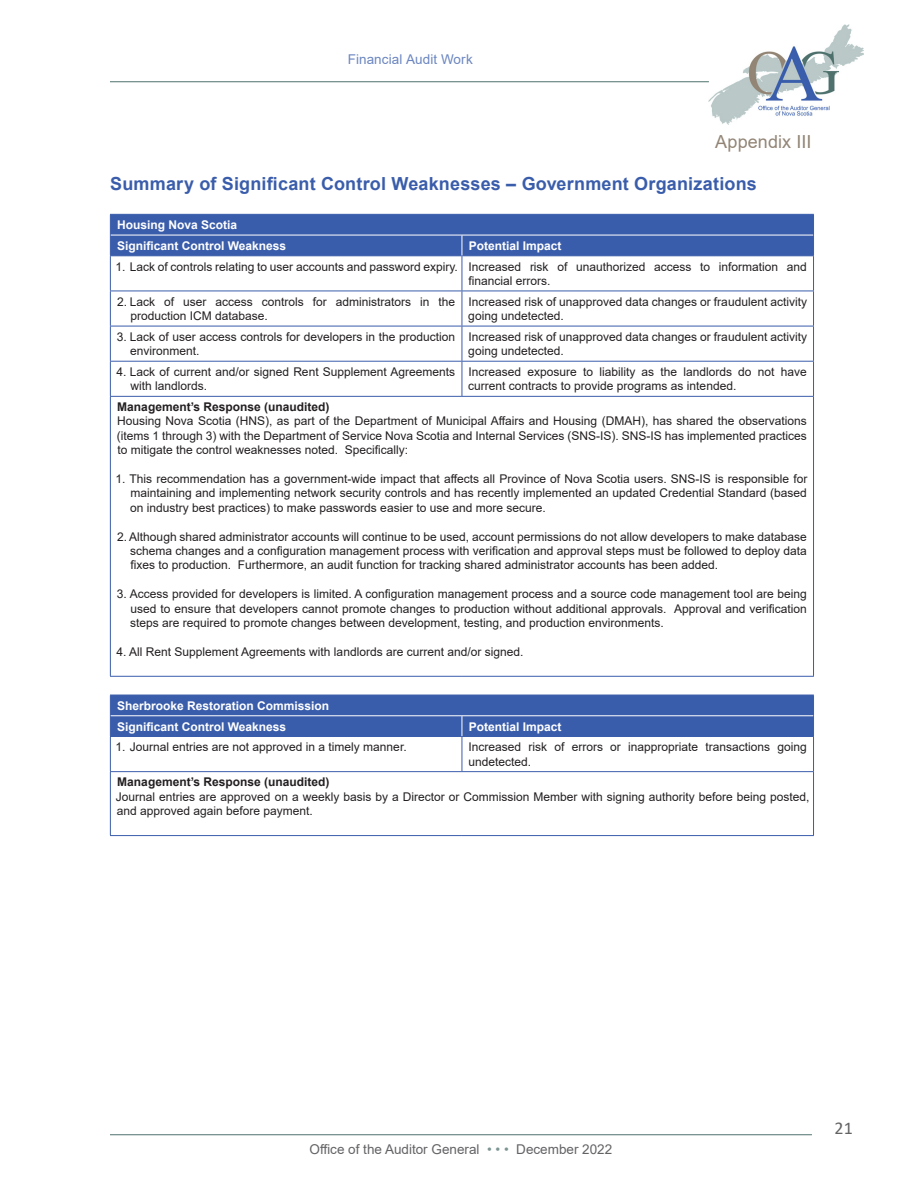
<style>
.page{position:relative;width:918px;height:1188px;background:#fff}
.page>*{position:absolute;margin:0;border:0;box-sizing:border-box;transform-origin:0 0}
.Heading_1{font:700 18px "Arial";letter-spacing:.01em;color:#3a5dab}
.Appendix_Title{font:18px "Arial";letter-spacing:.005em;color:#928576}
.t1{font:18px "Calibri";color:#636366}
.t2{font:13.5px "Arial";color:#636366}
.t3{font:13.5px "Arial";letter-spacing:.005em;color:#6b86c0}
.t4{font:12px/14.4px "Arial";color:#231f20}
.t5{font:700 12px "Arial";color:#fff}
.t6{font:700 12px "Arial";color:#231f20}
.s1{color:#7b9592}
</style>
<div class="page">
<img style="left:709px;top:24px;width:155px;height:101px">
<hr style="left:110px;top:81px;width:599px;height:1px;background:#4f726e">
<hr style="left:110px;top:1134px;width:702px;height:1px;background:#4f726e">
<hr style="left:110px;top:256px;width:1px;height:35px;background:#3a5dab">
<hr style="left:462px;top:256px;width:1px;height:35px;background:#3a5dab">
<hr style="left:813px;top:256px;width:1px;height:35px;background:#3a5dab">
<hr style="left:110px;top:291px;width:352px;height:1px;background:#3a5dab">
<hr style="left:110px;top:291px;width:1px;height:35px;background:#3a5dab">
<hr style="left:462px;top:291px;width:352px;height:1px;background:#3a5dab">
<hr style="left:462px;top:291px;width:1px;height:35px;background:#3a5dab">
<hr style="left:813px;top:291px;width:1px;height:35px;background:#3a5dab">
<hr style="left:110px;top:326px;width:352px;height:1px;background:#3a5dab">
<hr style="left:110px;top:326px;width:1px;height:35px;background:#3a5dab">
<hr style="left:462px;top:326px;width:352px;height:1px;background:#3a5dab">
<hr style="left:462px;top:326px;width:1px;height:35px;background:#3a5dab">
<hr style="left:813px;top:326px;width:1px;height:35px;background:#3a5dab">
<hr style="left:110px;top:361px;width:352px;height:1px;background:#3a5dab">
<hr style="left:110px;top:362px;width:1px;height:34px;background:#3a5dab">
<hr style="left:462px;top:361px;width:352px;height:1px;background:#3a5dab">
<hr style="left:462px;top:362px;width:1px;height:34px;background:#3a5dab">
<hr style="left:813px;top:362px;width:1px;height:34px;background:#3a5dab">
<hr style="left:110px;top:396px;width:352px;height:1px;background:#3a5dab">
<hr style="left:110px;top:397px;width:1px;height:279px;background:#3a5dab">
<hr style="left:462px;top:396px;width:352px;height:1px;background:#3a5dab">
<hr style="left:813px;top:397px;width:1px;height:279px;background:#3a5dab">
<hr style="left:110px;top:676px;width:352px;height:1px;background:#3a5dab">
<hr style="left:462px;top:676px;width:352px;height:1px;background:#3a5dab">
<svg style="left:110px;top:214px;width:704px;height:42px;background:#3f61ad"></svg>
<hr style="left:110px;top:737px;width:1px;height:34px;background:#3a5dab">
<hr style="left:462px;top:737px;width:1px;height:34px;background:#3a5dab">
<hr style="left:813px;top:737px;width:1px;height:34px;background:#3a5dab">
<hr style="left:110px;top:771px;width:352px;height:1px;background:#3a5dab">
<hr style="left:110px;top:772px;width:1px;height:63px;background:#3a5dab">
<hr style="left:462px;top:771px;width:352px;height:1px;background:#3a5dab">
<hr style="left:813px;top:772px;width:1px;height:63px;background:#3a5dab">
<hr style="left:110px;top:835px;width:352px;height:1px;background:#3a5dab">
<hr style="left:462px;top:835px;width:352px;height:1px;background:#3a5dab">
<div style="left:110px;top:695px;width:704px;height:42px;background:#3a5dab"></div>
<p class="t3" style="left:348px;top:50px;width:126px">Financial Audit Work</p>
<p class="Appendix_Title" style="left:715px;top:129px;width:98px">Appendix III</p>
<p class="Heading_1" style="left:110px;top:171px;width:648px">Summary of Significant Control Weaknesses – Government Organizations</p>
<p class="t5" style="left:117px;top:216px;width:122px">Housing Nova Scotia</p>
<p class="t5" style="left:117px;top:237px;width:171px">Significant Control Weakness</p>
<p class="t5" style="left:469px;top:237px;width:94px">Potential Impact</p>
<p class="t4" style="left:116px;top:259px;width:344px">1. Lack of controls relating to user accounts and password expiry.</p>
<p class="t4" style="left:469px;top:259px;width:340px">Increased risk of unauthorized access to information and financial errors.</p>
<p class="t4" style="left:130px;top:294px;width:326px;text-indent:-13px">2. Lack of user access controls for administrators in the production ICM database.</p>
<p class="t4" style="left:468px;top:294px;width:340px">Increased risk of unapproved data changes or fraudulent activity going undetected.</p>
<p class="t4" style="left:130px;top:329px;width:327px;text-indent:-13px">3. Lack of user access controls for developers in the production environment.</p>
<p class="t4" style="left:468px;top:329px;width:340px">Increased risk of unapproved data changes or fraudulent activity going undetected.</p>
<p class="t4" style="left:131px;top:364px;width:326px;text-indent:-14px">4. Lack of current and/or signed Rent Supplement Agreements with landlords.</p>
<p class="t4" style="left:468px;top:364px;width:340px">Increased exposure to liability as the landlords do not have current contracts to provide programs as intended.</p>
<p class="t6" style="left:117px;top:398px;width:214px">Management’s Response (unaudited)</p>
<p class="t4" style="left:117px;top:414px;width:692px;text-align:justify">Housing Nova Scotia (HNS), as part of the Department of Municipal Affairs and Housing (DMAH), has shared the observations (items 1 through 3) with the Department of Service Nova Scotia and Internal Services (SNS-IS). SNS-IS has implemented practices to mitigate the control weaknesses noted. Specifically:</p>
<p class="t4" style="left:130px;top:472px;width:679px;text-align:justify;text-indent:-15px">1. This recommendation has a government-wide impact that affects all Province of Nova Scotia users. SNS-IS is responsible for maintaining and implementing network security controls and has recently implemented an updated Credential Standard (based on industry best practices) to make passwords easier to use and more secure.</p>
<p class="t4" style="left:130px;top:529px;width:678px;text-align:justify;text-indent:-13px">2. Although shared administrator accounts will continue to be used, account permissions do not allow developers to make database schema changes and a configuration management process with verification and approval steps must be followed to deploy data fixes to production. Furthermore, an audit function for tracking shared administrator accounts has been added.</p>
<p class="t4" style="left:130px;top:587px;width:678px;text-align:justify;text-indent:-13px">3. Access provided for developers is limited. A configuration management process and a source code management tool are being used to ensure that developers cannot promote changes to production without additional approvals. Approval and verification steps are required to promote changes between development, testing, and production environments.</p>
<p class="t4" style="left:117px;top:644px;width:408px">4. All Rent Supplement Agreements with landlords are current and/or signed.</p>
<p class="t5" style="left:117px;top:697px;width:214px">Sherbrooke Restoration Commission</p>
<p class="t5" style="left:117px;top:718px;width:171px">Significant Control Weakness</p>
<p class="t5" style="left:469px;top:718px;width:94px">Potential Impact</p>
<p class="t4" style="left:116px;top:740px;width:293px">1. Journal entries are not approved in a timely manner.</p>
<p class="t4" style="left:469px;top:740px;width:340px">Increased risk of errors or inappropriate transactions going undetected.</p>
<p class="t6" style="left:117px;top:774px;width:214px">Management’s Response (unaudited)</p>
<p class="t4" style="left:116px;top:789px;width:695px">Journal entries are approved on a weekly basis by a Director or Commission Member with signing authority before being posted, and approved again before payment.</p>
<p class="t2" style="left:310px;top:1140px;width:304px">Office of the Auditor General <span class="s1">• • •</span> December 2022</p>
<h1 class="t1" style="left:835px;top:1116px;width:20px">21</h1>
</div>
